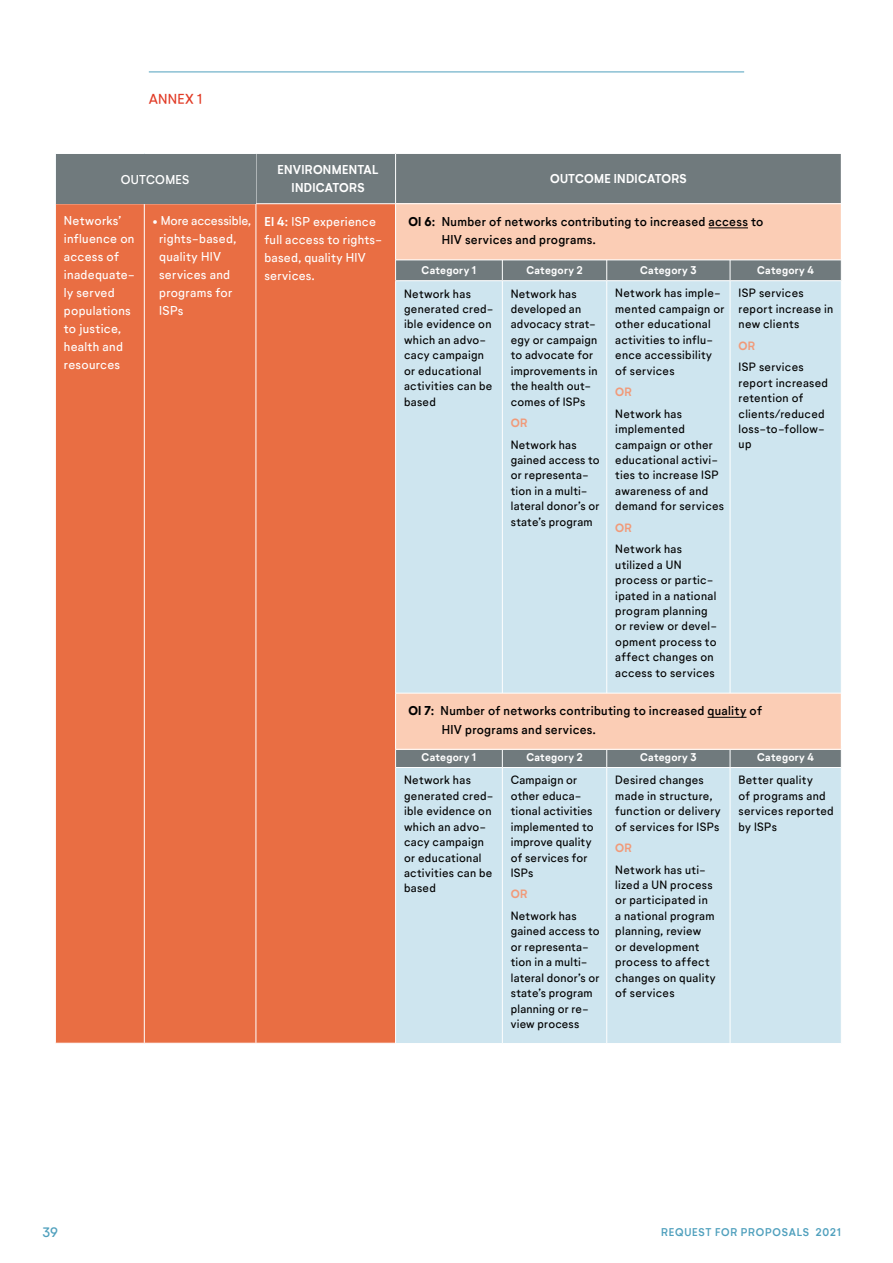
<style>
.page{position:relative;width:893px;height:1263px;background:#fff}
.page>*{position:absolute;margin:0;border:0;box-sizing:border-box;transform-origin:0 0}
.t1{font:13.5px "Neutrif Studio";letter-spacing:.02em;color:#e13b26}
.t2{font:13.5px "Neutrif Studio";color:#50a0bd}
.t3{font:12px/18px "Neutrif Studio";letter-spacing:.025em;color:#fff}
.t4{font:500 12px/18px "Neutrif Studio";letter-spacing:.025em;color:#000}
.t5{font:700 12px/18px "Neutrif Studio";letter-spacing:.025em;color:#fff;text-align:center}
.t6{font:500 12px "Neutrif Studio";letter-spacing:.02em;color:#fff}
.t7{font:11.25px/15.5px "Neutrif Studio";letter-spacing:.025em;color:#000}
.t8{font:700 11.25px "Neutrif Studio";letter-spacing:.03em;color:#f19a79}
.t9{font:700 10.5px "Neutrif Studio";letter-spacing:.03em;color:#fff}
.t10{font:600 10.5px "Neutrif Studio";letter-spacing:.07em;color:#50a0bd}
.s1{font-weight:700}
.s2{font-weight:800}
</style>
<div class="page">
<hr style="left:149px;top:72px;width:595px;height:1px;background:#50a0bd">
<div style="left:256px;top:153px;width:144px;height:51px;background:#707a7d"></div>
<div style="left:56px;top:204px;width:339px;height:839px;background:#e96e43"></div>
<hr style="left:256px;top:153px;width:144px;height:1px;background:#fff">
<hr style="left:256px;top:154px;width:1px;height:49px;background:#fff">
<hr style="left:144px;top:204px;width:1px;height:839px;background:#fff">
<hr style="left:256px;top:203px;width:144px;height:1px;background:#fff">
<hr style="left:256px;top:204px;width:1px;height:839px;background:#fff">
<div style="left:396px;top:281px;width:445px;height:412px;background:#cee5ef"></div>
<div style="left:395px;top:260px;width:446px;height:20px;background:#707a7d"></div>
<hr style="left:502px;top:281px;width:1px;height:415px;background:#fff">
<hr style="left:606px;top:281px;width:1px;height:415px;background:#fff">
<hr style="left:730px;top:281px;width:1px;height:415px;background:#fff">
<div style="left:396px;top:153px;width:445px;height:51px;background:#707a7d"></div>
<div style="left:396px;top:204px;width:445px;height:56px;background:#fbcdb5"></div>
<hr style="left:395px;top:153px;width:447px;height:1px;background:#fff">
<hr style="left:395px;top:154px;width:1px;height:49px;background:#fff">
<hr style="left:395px;top:203px;width:447px;height:1px;background:#fff">
<hr style="left:395px;top:259px;width:447px;height:1px;background:#fff">
<hr style="left:709px;top:228px;width:39px;height:1px;background:#000">
<div style="left:56px;top:154px;width:199px;height:49px;background:#707a7d"></div>
<div style="left:396px;top:768px;width:445px;height:275px;background:#cee5ef"></div>
<div style="left:395px;top:750px;width:446px;height:17px;background:#707a7d"></div>
<hr style="left:502px;top:768px;width:1px;height:275px;background:#fff">
<hr style="left:606px;top:768px;width:1px;height:275px;background:#fff">
<hr style="left:730px;top:768px;width:1px;height:275px;background:#fff">
<div style="left:396px;top:693px;width:445px;height:56px;background:#fbcdb5"></div>
<hr style="left:395px;top:693px;width:447px;height:1px;background:#fff">
<hr style="left:707px;top:717px;width:39px;height:1px;background:#000">
<p class="t1" style="left:149px;top:91px;width:55px">ANNEX 1</p>
<p class="t6" style="left:121px;top:172px;width:70px">OUTCOMES</p>
<p class="t5" style="left:278px;top:161px;width:102px">ENVIRONMENTAL<br>INDICATORS</p>
<p class="t3" style="left:64px;top:212px;width:73px">Networks’ influence on access of inadequate&shy;ly served populations to justice, health and resources</p>
<p class="t3" style="left:159px;top:212px;width:94px;text-indent:-6px">• More accessible, rights-based, quality HIV services and programs for<br>ISPs</p>
<p class="t3" style="left:264px;top:213px;width:120px"><span class="s1">EI 4:</span> ISP experience full access to rights&shy;based, quality HIV services.</p>
<p class="t5" style="left:550px;top:170px;width:138px">OUTCOME INDICATORS</p>
<p class="t4" style="left:442px;top:213px;width:323px;text-indent:-33px"><span class="s2">OI 6:</span> Number of networks contributing to increased access to<br>HIV services and programs.</p>
<p class="t9" style="left:422px;top:264px;width:56px">Category 1</p>
<p class="t9" style="left:526px;top:264px;width:58px">Category 2</p>
<p class="t9" style="left:640px;top:264px;width:58px">Category 3</p>
<p class="t9" style="left:757px;top:264px;width:58px">Category 4</p>
<p class="t7" style="left:404px;top:286px;width:91px">Network has generated cred&shy;ible evidence on which an advo&shy;cacy campaign or educational activities can be based</p>
<p class="t7" style="left:511px;top:286px;width:88px">Network has developed an advocacy strat&shy;egy or campaign to advocate for improvements in the health out&shy;comes of ISPs</p>
<p class="t8" style="left:511px;top:416px;width:18px">OR</p>
<p class="t7" style="left:511px;top:437px;width:90px">Network has gained access to or representa&shy;tion in a multi&shy;lateral donor’s or state’s program</p>
<p class="t7" style="left:739px;top:286px;width:96px">ISP services report increase in new clients</p>
<p class="t8" style="left:739px;top:339px;width:18px">OR</p>
<p class="t7" style="left:739px;top:360px;width:91px">ISP services report increased retention of clients/reduced loss-to-follow&shy;up</p>
<p class="t7" style="left:615px;top:286px;width:111px">Network has imple&shy;mented campaign or other educational activities to influ&shy;ence accessibility of services</p>
<p class="t8" style="left:615px;top:385px;width:18px">OR</p>
<p class="t7" style="left:615px;top:406px;width:110px">Network has implemented campaign or other educational activi&shy;ties to increase ISP awareness of and demand for services</p>
<p class="t8" style="left:615px;top:521px;width:18px">OR</p>
<p class="t7" style="left:615px;top:542px;width:103px">Network has utilized a UN process or partic&shy;ipated in a national program planning or review or devel&shy;opment process to affect changes on access to services</p>
<p class="t4" style="left:442px;top:702px;width:322px;text-indent:-33px"><span class="s2">OI 7:</span> Number of networks contributing to increased quality of<br>HIV programs and services.</p>
<p class="t9" style="left:422px;top:751px;width:56px">Category 1</p>
<p class="t9" style="left:526px;top:751px;width:58px">Category 2</p>
<p class="t9" style="left:640px;top:751px;width:58px">Category 3</p>
<p class="t9" style="left:757px;top:751px;width:58px">Category 4</p>
<p class="t7" style="left:404px;top:773px;width:91px">Network has generated cred&shy;ible evidence on which an advo&shy;cacy campaign or educational activities can be based</p>
<p class="t7" style="left:511px;top:773px;width:84px">Campaign or other educa&shy;tional activities implemented to improve quality of services for<br>ISPs</p>
<p class="t8" style="left:511px;top:887px;width:18px">OR</p>
<p class="t7" style="left:511px;top:908px;width:90px">Network has gained access to or representa&shy;tion in a multi&shy;lateral donor’s or state’s program planning or re&shy;view process</p>
<p class="t7" style="left:739px;top:773px;width:97px">Better quality<br>of programs and services reported by ISPs</p>
<p class="t7" style="left:615px;top:773px;width:107px">Desired changes made in structure, function or delivery of services for ISPs</p>
<p class="t8" style="left:615px;top:841px;width:18px">OR</p>
<p class="t7" style="left:615px;top:862px;width:102px">Network has uti&shy;lized a UN process or participated in a national program planning, review<br>or development process to affect changes on quality of services</p>
<p class="t2" style="left:43px;top:1224px;width:17px">39</p>
<p class="t10" style="left:661px;top:1225px;width:181px">REQUEST FOR PROPOSALS 2021</p>
</div>
